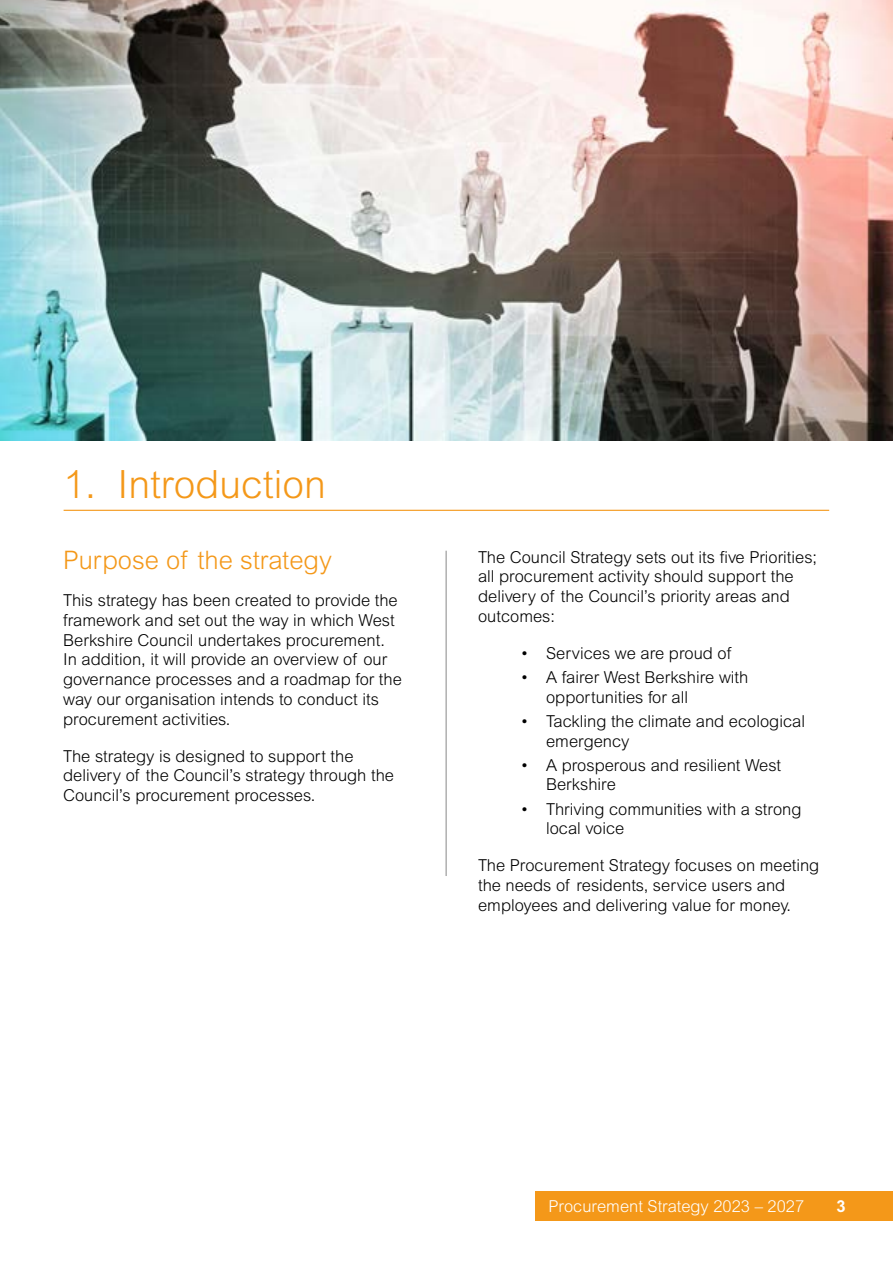
<style>
.page{position:relative;width:893px;height:1263px;background:#fff}
.page>*{position:absolute;margin:0;border:0;box-sizing:border-box;transform-origin:0 0}
.t1{font:300 39px "Arial MT Std";color:#f49819}
.t2{font:300 25.5px "Arial MT Std";color:#f49819}
.t3{font:300 16.5px/19.8px "Arial MT Std";color:#000}
.t4{font:300 16.5px "Arial MT Std";color:#fff}
.t5{font:700 16.5px "Arial MT Std";color:#fff}
</style>
<div class="page">
<div style="left:536px;top:1191px;width:357px;height:29px;background:#f49819"></div>
<hr style="left:64px;top:510px;width:765px;height:1px;background:#f49819">
<hr style="left:446px;top:551px;width:1px;height:325px;background:#878787">
<img style="left:0;top:0;width:893px;height:440px">
<h1 class="t1" style="left:64px;top:462px;width:264px">1. Introduction</h1>
<h2 class="t2" style="left:63px;top:546px;width:270px">Purpose of the strategy</h2>
<p class="t3" style="left:63px;top:590px;width:340px">This strategy has been created to provide the framework and set out the way in which West Berkshire Council undertakes procurement.<br>In addition, it will provide an overview of our governance processes and a roadmap for the way our organisation intends to conduct its procurement activities.</p>
<p class="t3" style="left:63px;top:746px;width:332px">The strategy is designed to support the delivery of the Council’s strategy through the<br>Council’s procurement processes.</p>
<p class="t3" style="left:478px;top:547px;width:341px">The Council Strategy sets out its five Priorities; all procurement activity should support the delivery of the Council’s priority areas and outcomes:</p>
<p class="t3" style="left:521px;top:643px;width:212px">• Services we are proud of</p>
<p class="t3" style="left:546px;top:667px;width:204px;text-indent:-26px">• A fairer West Berkshire with opportunities for all</p>
<p class="t3" style="left:546px;top:711px;width:260px;text-indent:-26px">• Tackling the climate and ecological emergency</p>
<p class="t3" style="left:546px;top:755px;width:237px;text-indent:-26px">• A prosperous and resilient West<br>Berkshire</p>
<p class="t3" style="left:546px;top:799px;width:257px;text-indent:-26px">• Thriving communities with a strong local voice</p>
<p class="t3" style="left:478px;top:855px;width:343px">The Procurement Strategy focuses on meeting the needs of residents, service users and employees and delivering value for money.</p>
<p class="t4" style="left:549px;top:1196px;width:257px">Procurement Strategy 2023 – 2027</p>
<p class="t5" style="left:836px;top:1196px;width:11px">3</p>
</div>
